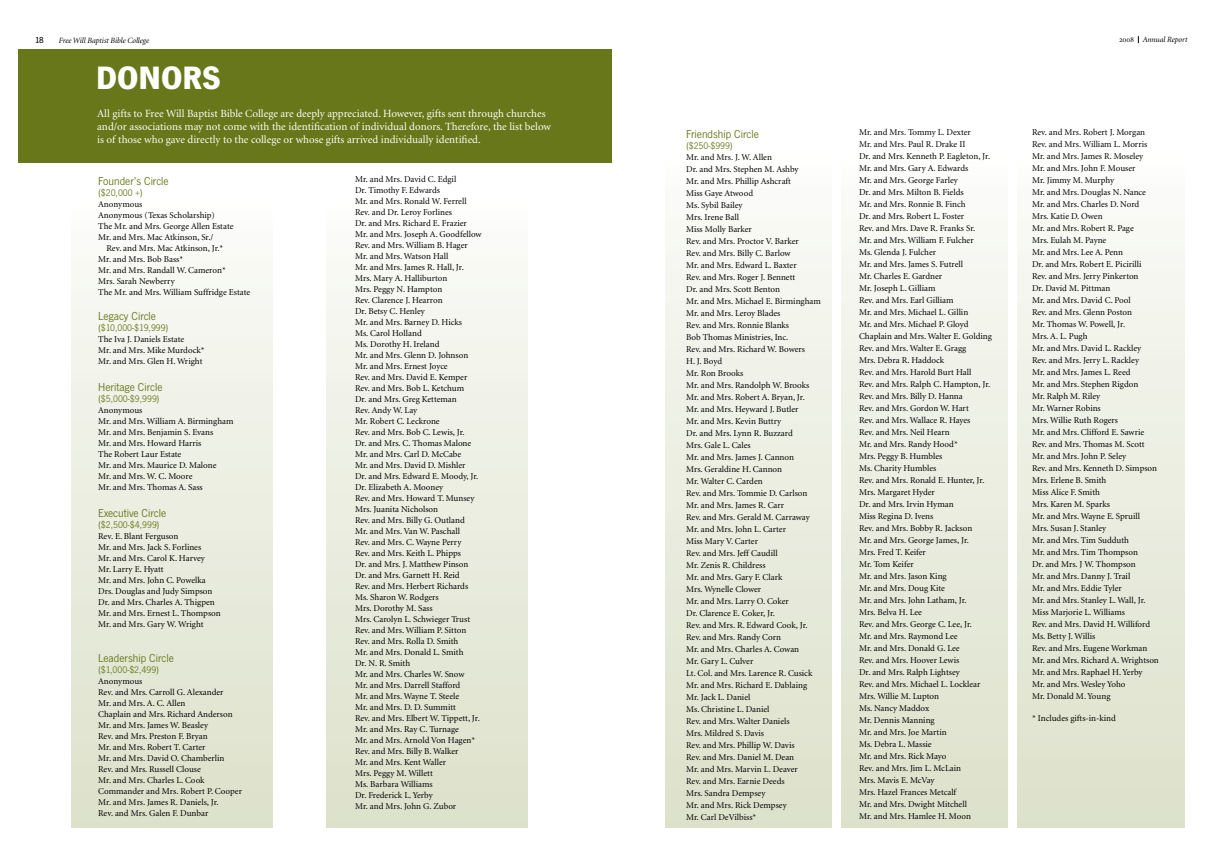
<style>
.page{position:relative;width:1224px;height:846px;background:#fff}
.page>*{position:absolute;margin:0;border:0;box-sizing:border-box;transform-origin:0 0}
.t1{font:700 33.6px "News Got T";color:#fff}
.t2{font:12px "News Got T";color:#677719}
.t3{font:11px/13.2px "Minion";color:#fff}
.t4{font:10px "News Got T";color:#677719}
.t5{font:9px/12px "Minion";color:#000}
.t6{font:500 9px "News Got T";color:#000}
.t7{font:italic 8px "Minion";letter-spacing:-.01em;color:#000}
.s1{font-family:"Minion Exp Display";font-style:normal}
</style>
<div class="page">
<div style="left:665px;top:150px;width:167px;height:678px;background:linear-gradient(to bottom,#fcfcfa,#dce0c9)"></div>
<div style="left:842px;top:150px;width:166px;height:678px;background:linear-gradient(to bottom,#fcfcfa,#dce0c9)"></div>
<div style="left:1018px;top:150px;width:166px;height:678px;background:linear-gradient(to bottom,#fcfcfa,#dce0c9)"></div>
<div style="left:327px;top:197px;width:200px;height:631px;background:linear-gradient(to bottom,#fcfcfa,#dce0c9)"></div>
<div style="left:72px;top:197px;width:200px;height:631px;background:linear-gradient(to bottom,#fcfcfa,#dce0c9)"></div>
<div style="left:18px;top:50px;width:594px;height:113px;background:#677719"></div>
<p class="t6" style="left:35px;top:35px;width:10px">18</p>
<p class="t7" style="left:58px;top:37px;width:92px">Free Will Baptist Bible College</p>
<p class="t7" style="left:1119px;top:35px;width:69px"><span class="s1">2008</span> Annual Report</p>
<h1 class="t1" style="left:96px;top:58px;width:126px">DONORS</h1>
<p class="t3" style="left:97px;top:107px;width:455px">All gifts to Free Will Baptist Bible College are deeply appreciated. However, gifts sent through churches and/or associations may not come with the identification of individual donors. Therefore, the list below is of those who gave directly to the college or whose gifts arrived individually identified.</p>
<h2 class="t2" style="left:98px;top:175px;width:72px">Founder’s Circle</h2>
<p class="t4" style="left:98px;top:188px;width:46px">($20,000 +)</p>
<p class="t5" style="left:98px;top:199px;width:137px;line-height:11px">Anonymous<br>Anonymous (Texas Scholarship)<br>The Mr. and Mrs. George Allen Estate<br>Mr. and Mrs. Mac Atkinson, Sr./</p>
<p class="t5" style="left:98px;top:243px;width:154px;line-height:11px;text-indent:8px">Rev. and Mrs. Mac Atkinson, Jr.*<br>Mr. and Mrs. Bob Bass*<br>Mr. and Mrs. Randall W. Cameron*<br>Mrs. Sarah Newberry<br>The Mr. and Mrs. William Suffridge Estate</p>
<h2 class="t2" style="left:98px;top:309px;width:59px">Legacy Circle</h2>
<p class="t4" style="left:98px;top:322px;width:72px">($10,000-$19,999)</p>
<p class="t5" style="left:98px;top:334px;width:108px;line-height:11px">The Iva J. Daniels Estate<br>Mr. and Mrs. Mike Murdock*<br>Mr. and Mrs. Glen H. Wright</p>
<h2 class="t2" style="left:98px;top:380px;width:66px">Heritage Circle</h2>
<p class="t4" style="left:98px;top:393px;width:63px">($5,000-$9,999)</p>
<p class="t5" style="left:98px;top:405px;width:137px;line-height:11px">Anonymous<br>Mr. and Mrs. William A. Birmingham<br>Mr. and Mrs. Benjamin S. Evans<br>Mr. and Mrs. Howard Harris<br>The Robert Laur Estate<br>Mr. and Mrs. Maurice D. Malone<br>Mr. and Mrs. W. C. Moore<br>Mr. and Mrs. Thomas A. Sass</p>
<h2 class="t2" style="left:98px;top:506px;width:70px">Executive Circle</h2>
<p class="t4" style="left:98px;top:519px;width:63px">($2,500-$4,999)</p>
<p class="t5" style="left:98px;top:531px;width:124px;line-height:11px">Rev. E. Blant Ferguson<br>Mr. and Mrs. Jack S. Forlines<br>Mr. and Mrs. Carol K. Harvey<br>Mr. Larry E. Hyatt<br>Mr. and Mrs. John C. Powelka<br>Drs. Douglas and Judy Simpson<br>Dr. and Mrs. Charles A. Thigpen<br>Mr. and Mrs. Ernest L. Thompson<br>Mr. and Mrs. Gary W. Wright</p>
<h2 class="t2" style="left:98px;top:652px;width:77px">Leadership Circle</h2>
<p class="t4" style="left:98px;top:665px;width:62px">($1,000-$2,499)</p>
<p class="t5" style="left:98px;top:676px;width:145px;line-height:11px">Anonymous<br>Rev. and Mrs. Carroll G. Alexander<br>Mr. and Mrs. A. C. Allen<br>Chaplain and Mrs. Richard Anderson<br>Mr. and Mrs. James W. Beasley<br>Rev. and Mrs. Preston F. Bryan<br>Mr. and Mrs. Robert T. Carter<br>Mr. and Mrs. David O. Chamberlin<br>Rev. and Mrs. Russell Clouse<br>Mr. and Mrs. Charles L. Cook<br>Commander and Mrs. Robert P. Cooper<br>Mr. and Mrs. James R. Daniels, Jr.<br>Rev. and Mrs. Galen F. Dunbar</p>
<p class="t5" style="left:859px;top:127px;width:134px">Mr. and Mrs. Tommy L. Dexter<br>Mr. and Mrs. Paul R. Drake II<br>Dr. and Mrs. Kenneth P. Eagleton, Jr.<br>Mr. and Mrs. Gary A. Edwards<br>Mr. and Mrs. George Farley<br>Dr. and Mrs. Milton B. Fields<br>Mr. and Mrs. Ronnie B. Finch<br>Dr. and Mrs. Robert L. Foster<br>Rev. and Mrs. Dave R. Franks Sr.<br>Mr. and Mrs. William F. Fulcher<br>Ms. Glenda J. Fulcher<br>Mr. and Mrs. James S. Futrell<br>Mr. Charles E. Gardner<br>Mr. Joseph L. Gilliam<br>Rev. and Mrs. Earl Gilliam<br>Mr. and Mrs. Michael L. Gillin<br>Mr. and Mrs. Michael P. Gloyd<br>Chaplain and Mrs. Walter E. Golding<br>Rev. and Mrs. Walter E. Gragg<br>Mrs. Debra R. Haddock<br>Rev. and Mrs. Harold Burt Hall<br>Rev. and Mrs. Ralph C. Hampton, Jr.<br>Rev. and Mrs. Billy D. Hanna<br>Rev. and Mrs. Gordon W. Hart<br>Rev. and Mrs. Wallace R. Hayes<br>Rev. and Mrs. Neil Hearn<br>Mr. and Mrs. Randy Hood*<br>Mrs. Peggy B. Humbles<br>Ms. Charity Humbles<br>Rev. and Mrs. Ronald E. Hunter, Jr.<br>Mrs. Margaret Hyder<br>Dr. and Mrs. Irvin Hyman<br>Miss Regina D. Ivens<br>Rev. and Mrs. Bobby R. Jackson<br>Mr. and Mrs. George James, Jr.<br>Mrs. Fred T. Keifer<br>Mr. Tom Keifer<br>Mr. and Mrs. Jason King<br>Mr. and Mrs. Doug Kite<br>Mr. and Mrs. John Latham, Jr.<br>Mrs. Belva H. Lee<br>Rev. and Mrs. George C. Lee, Jr.<br>Mr. and Mrs. Raymond Lee<br>Mr. and Mrs. Donald G. Lee<br>Rev. and Mrs. Hoover Lewis<br>Dr. and Mrs. Ralph Lightsey<br>Rev. and Mrs. Michael L. Locklear<br>Mrs. Willie M. Lupton<br>Ms. Nancy Maddox<br>Mr. Dennis Manning<br>Mr. and Mrs. Joe Martin<br>Ms. Debra L. Massie<br>Mr. and Mrs. Rick Mayo<br>Rev. and Mrs. Jim L. McLain<br>Mrs. Mavis E. McVay<br>Mrs. Hazel Frances Metcalf<br>Mr. and Mrs. Dwight Mitchell<br>Mr. and Mrs. Hamlee H. Moon</p>
<p class="t5" style="left:1032px;top:126px;width:128px">Rev. and Mrs. Robert J. Morgan<br>Rev. and Mrs. William L. Morris<br>Mr. and Mrs. James R. Moseley<br>Mr. and Mrs. John F. Mouser<br>Mr. Jimmy M. Murphy<br>Mr. and Mrs. Douglas N. Nance<br>Mr. and Mrs. Charles D. Nord<br>Mrs. Katie D. Owen<br>Mr. and Mrs. Robert R. Page<br>Mrs. Eulah M. Payne<br>Mr. and Mrs. Lee A. Penn<br>Dr. and Mrs. Robert E. Picirilli<br>Rev. and Mrs. Jerry Pinkerton<br>Dr. David M. Pittman<br>Mr. and Mrs. David C. Pool<br>Rev. and Mrs. Glenn Poston<br>Mr. Thomas W. Powell, Jr.<br>Mrs. A. L. Pugh<br>Mr. and Mrs. David L. Rackley<br>Rev. and Mrs. Jerry L. Rackley<br>Mr. and Mrs. James L. Reed<br>Mr. and Mrs. Stephen Rigdon<br>Mr. Ralph M. Riley<br>Mr. Warner Robins<br>Mrs. Willie Ruth Rogers<br>Mr. and Mrs. Clifford E. Sawrie<br>Rev. and Mrs. Thomas M. Scott<br>Mr. and Mrs. John P. Seley<br>Rev. and Mrs. Kenneth D. Simpson<br>Mrs. Erlene B. Smith<br>Miss Alice F. Smith<br>Mrs. Karen M. Sparks<br>Mr. and Mrs. Wayne E. Spruill<br>Mrs. Susan J. Stanley<br>Mr. and Mrs. Tim Sudduth<br>Mr. and Mrs. Tim Thompson<br>Dr. and Mrs. J W. Thompson<br>Mr. and Mrs. Danny J. Trail<br>Mr. and Mrs. Eddie Tyler<br>Mr. and Mrs. Stanley L. Wall, Jr.<br>Miss Marjorie L. Williams<br>Rev. and Mrs. David H. Williford<br>Ms. Betty J. Willis<br>Rev. and Mrs. Eugene Workman<br>Mr. and Mrs. Richard A. Wrightson<br>Mr. and Mrs. Raphael H. Yerby<br>Mr. and Mrs. Wesley Yoho<br>Mr. Donald M. Young</p>
<h2 class="t2" style="left:686px;top:128px;width:74px">Friendship Circle</h2>
<p class="t4" style="left:686px;top:141px;width:48px">($250-$999)</p>
<p class="t5" style="left:686px;top:152px;width:136px">Mr. and Mrs. J. W. Allen<br>Dr. and Mrs. Stephen M. Ashby<br>Mr. and Mrs. Phillip Ashcraft<br>Miss Gaye Atwood<br>Ms. Sybil Bailey<br>Mrs. Irene Ball<br>Miss Molly Barker<br>Rev. and Mrs. Proctor V. Barker<br>Rev. and Mrs. Billy C. Barlow<br>Mr. and Mrs. Edward L. Baxter<br>Rev. and Mrs. Roger J. Bennett<br>Dr. and Mrs. Scott Benton<br>Mr. and Mrs. Michael E. Birmingham<br>Mr. and Mrs. Leroy Blades<br>Rev. and Mrs. Ronnie Blanks<br>Bob Thomas Ministries, Inc.<br>Rev. and Mrs. Richard W. Bowers<br>H. J. Boyd<br>Mr. Ron Brooks<br>Mr. and Mrs. Randolph W. Brooks<br>Mr. and Mrs. Robert A. Bryan, Jr.<br>Mr. and Mrs. Heyward J. Butler<br>Mr. and Mrs. Kevin Buttry<br>Dr. and Mrs. Lynn R. Buzzard<br>Mrs. Gale L. Cales<br>Mr. and Mrs. James J. Cannon<br>Mrs. Geraldine H. Cannon<br>Mr. Walter C. Carden<br>Rev. and Mrs. Tommie D. Carlson<br>Mr. and Mrs. James R. Carr<br>Rev. and Mrs. Gerald M. Carraway<br>Mr. and Mrs. John L. Carter<br>Miss Mary V. Carter<br>Rev. and Mrs. Jeff Caudill<br>Mr. Zenis R. Childress<br>Mr. and Mrs. Gary F. Clark<br>Mrs. Wynelle Clower<br>Mr. and Mrs. Larry O. Coker<br>Dr. Clarence E. Coker, Jr.<br>Rev. and Mrs. R. Edward Cook, Jr.<br>Rev. and Mrs. Randy Corn<br>Mr. and Mrs. Charles A. Cowan<br>Mr. Gary L. Culver<br>Lt. Col. and Mrs. Larence R. Cusick<br>Mr. and Mrs. Richard E. Dablaing<br>Mr. Jack L. Daniel<br>Ms. Christine L. Daniel<br>Rev. and Mrs. Walter Daniels<br>Mrs. Mildred S. Davis<br>Rev. and Mrs. Phillip W. Davis<br>Rev. and Mrs. Daniel M. Dean<br>Mr. and Mrs. Marvin L. Deaver<br>Rev. and Mrs. Earnie Deeds<br>Mrs. Sandra Dempsey<br>Mr. and Mrs. Rick Dempsey<br>Mr. Carl DeVilbiss*</p>
<p class="t5" style="left:355px;top:174px;width:128px;line-height:11px">Mr. and Mrs. David C. Edgil<br>Dr. Timothy F. Edwards<br>Mr. and Mrs. Ronald W. Ferrell<br>Rev. and Dr. Leroy Forlines<br>Dr. and Mrs. Richard E. Frazier<br>Mr. and Mrs. Joseph A. Goodfellow<br>Rev. and Mrs. William B. Hager<br>Mr. and Mrs. Watson Hall<br>Mr. and Mrs. James R. Hall, Jr.<br>Mrs. Mary A. Halliburton<br>Mrs. Peggy N. Hampton<br>Rev. Clarence J. Hearron<br>Dr. Betsy C. Henley<br>Mr. and Mrs. Barney D. Hicks<br>Ms. Carol Holland<br>Ms. Dorothy H. Ireland<br>Mr. and Mrs. Glenn D. Johnson<br>Mr. and Mrs. Ernest Joyce<br>Rev. and Mrs. David E. Kemper<br>Rev. and Mrs. Bob L. Ketchum<br>Dr. and Mrs. Greg Ketteman<br>Rev. Andy W. Lay<br>Mr. Robert C. Leckrone<br>Rev. and Mrs. Bob C. Lewis, Jr.<br>Dr. and Mrs. C. Thomas Malone<br>Mr. and Mrs. Carl D. McCabe<br>Mr. and Mrs. David D. Mishler<br>Dr. and Mrs. Edward E. Moody, Jr.<br>Dr. Elizabeth A. Mooney<br>Rev. and Mrs. Howard T. Munsey<br>Mrs. Juanita Nicholson<br>Rev. and Mrs. Billy G. Outland<br>Mr. and Mrs. Van W. Paschall<br>Rev. and Mrs. C. Wayne Perry<br>Rev. and Mrs. Keith L. Phipps<br>Dr. and Mrs. J. Matthew Pinson<br>Dr. and Mrs. Garnett H. Reid<br>Rev. and Mrs. Herbert Richards<br>Ms. Sharon W. Rodgers<br>Mrs. Dorothy M. Sass<br>Mrs. Carolyn L. Schwieger Trust<br>Rev. and Mrs. William P. Sitton<br>Rev. and Mrs. Rolla D. Smith<br>Mr. and Mrs. Donald L. Smith<br>Dr. N. R. Smith<br>Mr. and Mrs. Charles W. Snow<br>Mr. and Mrs. Darrell Stafford<br>Mr. and Mrs. Wayne T. Steele<br>Mr. and Mrs. D. D. Summitt<br>Rev. and Mrs. Elbert W. Tippett, Jr.<br>Mr. and Mrs. Ray C. Turnage<br>Mr. and Mrs. Arnold Von Hagen*<br>Rev. and Mrs. Billy B. Walker<br>Mr. and Mrs. Kent Waller<br>Mrs. Peggy M. Willett<br>Ms. Barbara Williams<br>Dr. Frederick L. Yerby<br>Mr. and Mrs. John G. Zubor</p>
<p class="t5" style="left:1032px;top:712px;width:85px">* Includes gifts-in-kind</p>
</div>
